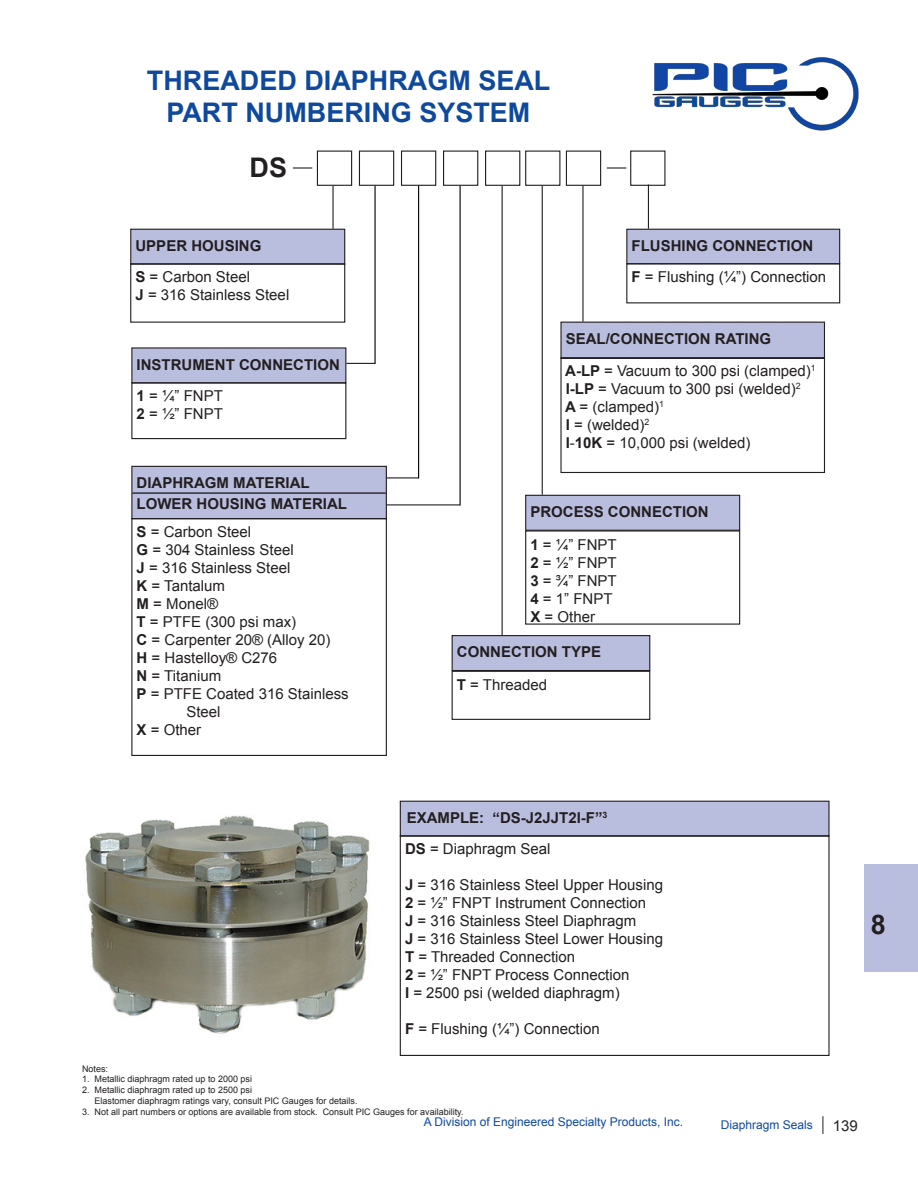
<style>
.page{position:relative;width:918px;height:1188px;background:#fff}
.page>*{position:absolute;margin:0;border:0;box-sizing:border-box;transform-origin:0 0}
.t1{font:700 27px "Arial";color:#0f499d}
.t2{font:700 27px "Arial";color:#231f20}
.t3{font:15px "Arial";color:#231f20}
.t4{font:700 15px "Arial";color:#231f20}
.t5{font:12px "Arial";color:#0f499d}
.t6{font:9px "Arial";color:#231f20}
.s1{font-weight:700}
</style>
<div class="page">
<img style="left:652px;top:57px;width:207px;height:74px">
<svg style="left:823px;top:1116px;width:1px;height:18px"></svg>
<div style="left:317px;top:151px;width:35px;height:35px;border:1px solid #231f20"></div>
<div style="left:443px;top:151px;width:35px;height:35px;border:1px solid #231f20"></div>
<div style="left:359px;top:151px;width:35px;height:35px;border:1px solid #231f20"></div>
<div style="left:401px;top:151px;width:35px;height:35px;border:1px solid #231f20"></div>
<div style="left:566px;top:151px;width:35px;height:35px;border:1px solid #231f20"></div>
<div style="left:630px;top:151px;width:35px;height:35px;border:1px solid #231f20"></div>
<svg style="left:607px;top:167px;width:19px;height:2px"></svg>
<div style="left:131px;top:229px;width:214px;height:35px;background:#babede"></div>
<div style="left:130px;top:229px;width:215px;height:36px;border:1px solid #231f20"></div>
<hr style="left:332px;top:186px;width:2px;height:43px;background:#231f20">
<div style="left:130px;top:263px;width:215px;height:60px;border:1px solid #231f20"></div>
<div style="left:132px;top:348px;width:214px;height:35px;background:#babede"></div>
<div style="left:131px;top:382px;width:215px;height:57px;border:1px solid #231f20"></div>
<svg style="left:346px;top:363px;width:28px;height:1px"></svg>
<hr style="left:460px;top:186px;width:1px;height:319px;background:#000">
<div style="left:526px;top:495px;width:214px;height:35px;background:#babede"></div>
<div style="left:525px;top:495px;width:215px;height:36px;border:1px solid #231f20"></div>
<div style="left:525px;top:530px;width:215px;height:95px;border:1px solid #231f20"></div>
<div style="left:132px;top:466px;width:254px;height:53px;background:#babede"></div>
<div style="left:131px;top:466px;width:256px;height:53px;border:1px solid #231f20"></div>
<div style="left:131px;top:518px;width:256px;height:238px;border:1px solid #231f20"></div>
<hr style="left:502px;top:186px;width:1px;height:450px;background:#231f20">
<hr style="left:648px;top:185px;width:1px;height:44px;background:#231f20">
<div style="left:627px;top:229px;width:213px;height:35px;background:#babede"></div>
<div style="left:626px;top:229px;width:214px;height:35px;border:1px solid #231f20"></div>
<div style="left:626px;top:263px;width:214px;height:40px;border:1px solid #231f20"></div>
<hr style="left:542px;top:186px;width:1px;height:309px;background:#231f20">
<div style="left:400px;top:801px;width:429px;height:35px;background:#babede"></div>
<div style="left:400px;top:801px;width:430px;height:36px;border:1px solid #231f20"></div>
<div style="left:400px;top:835px;width:430px;height:221px;border:1px solid #231f20"></div>
<svg style="left:293px;top:167px;width:19px;height:2px"></svg>
<div style="left:485px;top:151px;width:35px;height:35px;border:1px solid #231f20"></div>
<div style="left:525px;top:151px;width:35px;height:35px;border:1px solid #231f20"></div>
<hr style="left:374px;top:186px;width:2px;height:178px;background:#000">
<hr style="left:418px;top:186px;width:1px;height:292px;background:#000">
<div style="left:452px;top:636px;width:198px;height:35px;background:#babede"></div>
<div style="left:452px;top:635px;width:198px;height:36px;border:1px solid #231f20"></div>
<div style="left:452px;top:671px;width:198px;height:49px;border:1px solid #231f20"></div>
<div style="left:561px;top:322px;width:263px;height:36px;background:#babede"></div>
<div style="left:560px;top:322px;width:265px;height:37px;border:1px solid #231f20"></div>
<div style="left:560px;top:357px;width:265px;height:116px;border:1px solid #231f20"></div>
<hr style="left:386px;top:477px;width:33px;height:1px;background:#231f20">
<hr style="left:386px;top:504px;width:74px;height:1px;background:#231f20">
<hr style="left:132px;top:493px;width:254px;height:1px;background:#000">
<hr style="left:582px;top:186px;width:2px;height:136px;background:#231f20">
<img style="left:85px;top:815px;width:285px;height:219px">
<div style="left:864px;top:864px;width:54px;height:108px;background:#babede"></div>
<p class="t1" style="left:147px;top:62px;width:405px">THREADED DIAPHRAGM SEAL</p>
<p class="t1" style="left:166px;top:94px;width:366px">PART NUMBERING SYSTEM</p>
<p class="t2" style="left:250px;top:150px;width:39px">DS</p>
<p class="t4" style="left:135px;top:236px;width:127px">UPPER HOUSING</p>
<p class="t3" style="left:135px;top:267px;width:116px"><span class="s1">S</span> = Carbon Steel</p>
<p class="t3" style="left:135px;top:285px;width:155px"><span class="s1">J</span> = 316 Stainless Steel</p>
<p class="t4" style="left:137px;top:354px;width:205px">INSTRUMENT CONNECTION</p>
<p class="t3" style="left:137px;top:386px;width:88px"><span class="s1">1</span> = ¼” FNPT</p>
<p class="t3" style="left:137px;top:404px;width:88px"><span class="s1">2</span> = ½” FNPT</p>
<p class="t4" style="left:137px;top:473px;width:175px">DIAPHRAGM MATERIAL</p>
<p class="t4" style="left:137px;top:494px;width:212px">LOWER HOUSING MATERIAL</p>
<p class="t3" style="left:137px;top:522px;width:116px"><span class="s1">S</span> = Carbon Steel</p>
<p class="t3" style="left:137px;top:540px;width:159px"><span class="s1">G</span> = 304 Stainless Steel</p>
<p class="t3" style="left:137px;top:558px;width:155px"><span class="s1">J</span> = 316 Stainless Steel</p>
<p class="t3" style="left:137px;top:576px;width:90px"><span class="s1">K</span> = Tantalum</p>
<p class="t3" style="left:137px;top:594px;width:83px"><span class="s1">M</span> = Monel®</p>
<p class="t3" style="left:137px;top:612px;width:161px"><span class="s1">T</span> = PTFE (300 psi max)</p>
<p class="t3" style="left:137px;top:630px;width:196px"><span class="s1">C</span> = Carpenter 20® (Alloy 20)</p>
<p class="t3" style="left:137px;top:648px;width:142px"><span class="s1">H</span> = Hastelloy® C276</p>
<p class="t3" style="left:137px;top:666px;width:86px"><span class="s1">N</span> = Titanium</p>
<p class="t3" style="left:137px;top:684px;width:214px"><span class="s1">P</span> = PTFE Coated 316 Stainless</p>
<p class="t3" style="left:186px;top:702px;width:36px">Steel</p>
<p class="t3" style="left:137px;top:720px;width:66px"><span class="s1">X</span> = Other</p>
<p class="t4" style="left:632px;top:236px;width:183px">FLUSHING CONNECTION</p>
<p class="t3" style="left:632px;top:267px;width:196px"><span class="s1">F</span> = Flushing (¼”) Connection</p>
<p class="t4" style="left:566px;top:328px;width:207px">SEAL/CONNECTION RATING</p>
<p class="t3" style="left:565px;top:361px;width:252px"><span class="s1">A-LP</span> = Vacuum to 300 psi (clamped)<sup>1</sup></p>
<p class="t3" style="left:566px;top:379px;width:237px"><span class="s1">I-LP</span> = Vacuum to 300 psi (welded)<sup>2</sup></p>
<p class="t3" style="left:565px;top:397px;width:100px"><span class="s1">A</span> = (clamped)<sup>1</sup></p>
<p class="t3" style="left:566px;top:415px;width:85px"><span class="s1">I</span> = (welded)<sup>2</sup></p>
<p class="t3" style="left:566px;top:433px;width:186px"><span class="s1">I</span>-<span class="s1">10K</span> = 10,000 psi (welded)</p>
<p class="t4" style="left:530px;top:502px;width:180px">PROCESS CONNECTION</p>
<p class="t3" style="left:530px;top:534px;width:88px"><span class="s1">1</span> = ¼” FNPT</p>
<p class="t3" style="left:530px;top:552px;width:88px"><span class="s1">2</span> = ½” FNPT</p>
<p class="t3" style="left:530px;top:570px;width:88px"><span class="s1">3</span> = ¾” FNPT</p>
<p class="t3" style="left:530px;top:588px;width:84px"><span class="s1">4</span> = 1” FNPT</p>
<p class="t3" style="left:530px;top:606px;width:66px"><span class="s1">X</span> = Other</p>
<p class="t4" style="left:457px;top:642px;width:146px">CONNECTION TYPE</p>
<p class="t3" style="left:457px;top:675px;width:92px"><span class="s1">T</span> = Threaded</p>
<p class="t4" style="left:407px;top:808px;width:202px">EXAMPLE: “DS-J2JJT2I-F”<sup>3</sup></p>
<p class="t3" style="left:405px;top:839px;width:147px"><span class="s1">DS</span> = Diaphragm Seal</p>
<p class="t3" style="left:405px;top:875px;width:260px"><span class="s1">J</span> = 316 Stainless Steel Upper Housing</p>
<p class="t3" style="left:405px;top:893px;width:243px"><span class="s1">2</span> = ½” FNPT Instrument Connection</p>
<p class="t3" style="left:405px;top:911px;width:233px"><span class="s1">J</span> = 316 Stainless Steel Diaphragm</p>
<p class="t3" style="left:405px;top:929px;width:260px"><span class="s1">J</span> = 316 Stainless Steel Lower Housing</p>
<p class="t3" style="left:405px;top:947px;width:172px"><span class="s1">T</span> = Threaded Connection</p>
<p class="t3" style="left:405px;top:965px;width:226px"><span class="s1">2</span> = ½” FNPT Process Connection</p>
<p class="t3" style="left:405px;top:983px;width:216px"><span class="s1">I</span> = 2500 psi (welded diaphragm)</p>
<p class="t3" style="left:405px;top:1019px;width:196px"><span class="s1">F</span> = Flushing (¼”) Connection</p>
<p class="t6" style="left:82px;top:1063px;width:28px">Notes:</p>
<p class="t6" style="left:82px;top:1073px;width:172px">1. Metallic diaphragm rated up to 2000 psi</p>
<p class="t6" style="left:82px;top:1084px;width:172px">2. Metallic diaphragm rated up to 2500 psi</p>
<p class="t6" style="left:95px;top:1095px;width:264px">Elastomer diaphragm ratings vary, consult PIC Gauges for details.</p>
<p class="t6" style="left:82px;top:1106px;width:383px">3. Not all part numbers or options are available from stock. Consult PIC Gauges for availability.</p>
<p class="t5" style="left:424px;top:1114px;width:261px">A Division of Engineered Specialty Products, Inc.</p>
<p class="t3" style="left:833px;top:1116px;width:27px">139</p>
<p class="t5" style="left:721px;top:1117px;width:94px">Diaphragm Seals</p>
<p class="t2" style="left:871px;top:907px;width:17px">8</p>
</div>
